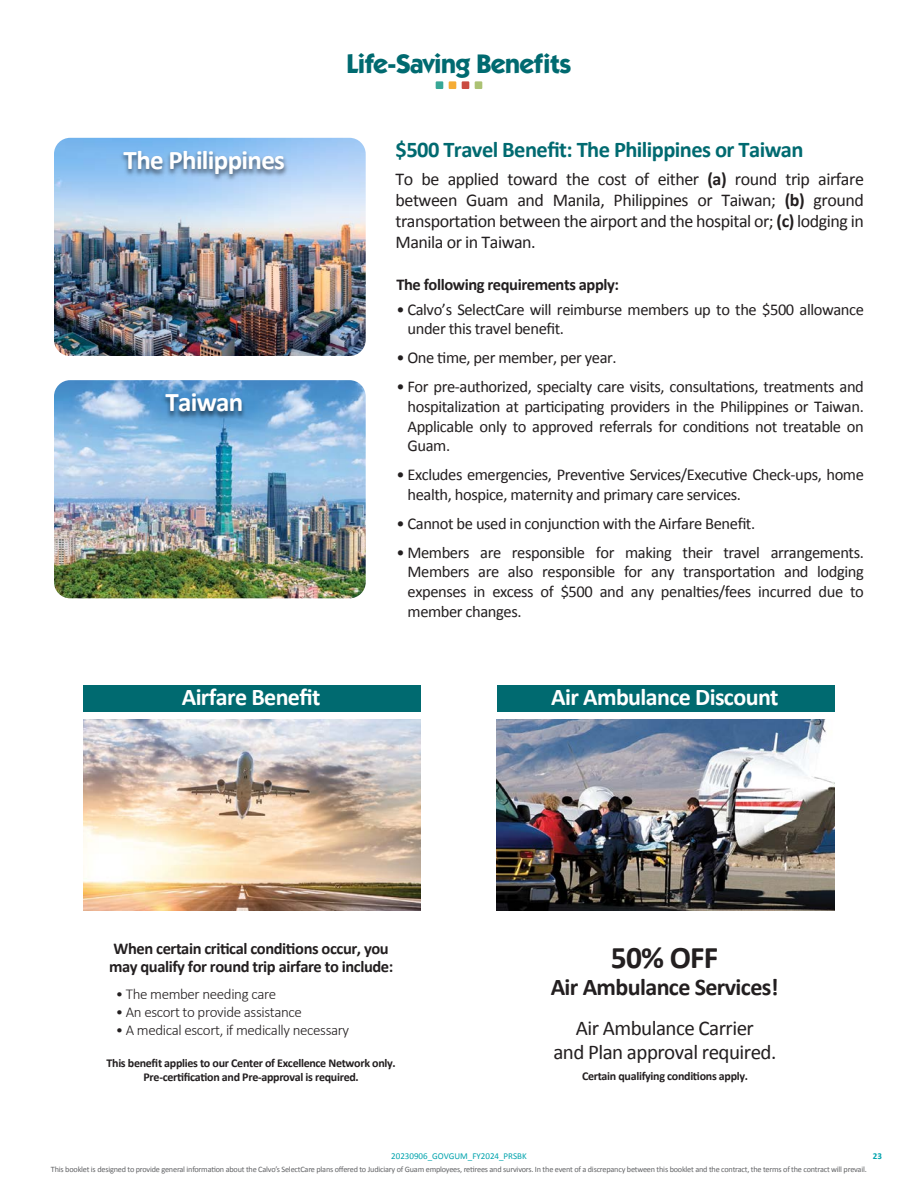
<style>
.page{position:relative;width:918px;height:1188px;background:#fff}
.page>*{position:absolute;margin:0;border:0;box-sizing:border-box;transform-origin:0 0}
.t1{font:700 31.5px "Calibri";color:#231f20}
.t2{font:700 27px "Calibri";letter-spacing:-.025em;color:#fff}
.t3{font:700 27px "ITC Kabel Std";letter-spacing:-.025em;color:#006a70}
.t4{font:700 24px "Calibri";letter-spacing:-.025em;color:#fff}
.t5{font:700 24px "Calibri";letter-spacing:-.025em;color:#231f20}
.t6{font:700 22.5px "Calibri";letter-spacing:-.025em;color:#006a70}
.t7{font:21px/24px "Calibri";letter-spacing:-.025em;color:#231f20;text-align:center}
.t8{font:18px/21px "Calibri";letter-spacing:-.025em;color:#231f20;text-align:justify}
.t9{font:16.5px/19.8px "Calibri";letter-spacing:-.025em;color:#231f20}
.t10{font:700 16.5px/18px "Calibri";letter-spacing:-.025em;color:#231f20}
.t11{font:300 15px "Calibri";letter-spacing:-.025em;color:#231f20}
.t12{font:700 12px/14.4px "Calibri";letter-spacing:-.025em;color:#231f20;text-align:center}
.t13{font:9px "Calibri";color:#00a3ad}
.t14{font:700 9px "Calibri";color:#00a3ad}
.t15{font:8.25px "Calibri";letter-spacing:-.025em;color:#636466}
.s1{font-weight:700}
</style>
<div class="page">
<img style="left:83px;top:720px;width:338px;height:190px">
<div style="left:83px;top:685px;width:338px;height:26px;background:#006a70"></div>
<img style="left:497px;top:720px;width:337px;height:190px">
<div style="left:497px;top:685px;width:337px;height:26px;background:#006a70"></div>
<img style="left:54px;top:138px;width:312px;height:218px">
<img style="left:54px;top:380px;width:312px;height:218px">
<img style="left:69px;top:137px;width:269px;height:94px">
<img style="left:111px;top:343px;width:185px;height:126px">
<p class="t2" style="left:124px;top:141px;width:163px">The Philippines</p>
<p class="t2" style="left:165px;top:383px;width:79px">Taiwan</p>
<p class="t4" style="left:182px;top:680px;width:140px">Airfare Benefit</p>
<p class="t3" style="left:347px;top:47px;width:226px">Life-Saving Benefits</p>
<p class="t6" style="left:395px;top:134px;width:410px">$500 Travel Benefit: The Philippines or Taiwan</p>
<p class="t8" style="left:395px;top:168px;width:470px">To be applied toward the cost of either <span class="s1">(a)</span> round trip airfare between Guam and Manila, Philippines or Taiwan; <span class="s1">(b)</span> ground transportation between the airport and the hospital or; <span class="s1">(c)</span> lodging in Manila or in Taiwan.</p>
<p class="t10" style="left:396px;top:275px;width:224px">The following requirements apply:</p>
<p class="t9" style="left:408px;top:299px;width:458px;text-indent:-11px">• Calvo’s SelectCare will reimburse members up to the $500 allowance under this travel benefit.</p>
<p class="t9" style="left:396px;top:347px;width:222px">• One time, per member, per year.</p>
<p class="t9" style="left:408px;top:376px;width:458px;text-align:justify;text-indent:-11px">• For pre-authorized, specialty care visits, consultations, treatments and hospitalization at participating providers in the Philippines or Taiwan.<br>Applicable only to approved referrals for conditions not treatable on Guam.</p>
<p class="t9" style="left:408px;top:464px;width:458px;text-indent:-11px">• Excludes emergencies, Preventive Services/Executive Check-ups, home health, hospice, maternity and primary care services.</p>
<p class="t9" style="left:396px;top:513px;width:360px">• Cannot be used in conjunction with the Airfare Benefit.</p>
<p class="t9" style="left:408px;top:542px;width:458px;text-align:justify;text-indent:-11px">• Members are responsible for making their travel arrangements.<br>Members are also responsible for any transportation and lodging expenses in excess of $500 and any penalties/fees incurred due to member changes.</p>
<p class="t4" style="left:551px;top:680px;width:229px">Air Ambulance Discount</p>
<p class="t10" style="left:109px;top:939px;width:286px">When certain critical conditions occur, you may qualify for round trip airfare to include:</p>
<p class="t11" style="left:116px;top:985px;width:162px">• The member needing care</p>
<p class="t11" style="left:116px;top:1003px;width:188px">• An escort to provide assistance</p>
<p class="t11" style="left:116px;top:1021px;width:235px">• A medical escort, if medically necessary</p>
<p class="t12" style="left:107px;top:1055px;width:291px">This benefit applies to our Center of Excellence Network only.<br>Pre-certification and Pre-approval is required.</p>
<p class="t1" style="left:611px;top:936px;width:109px">50% OFF</p>
<p class="t5" style="left:551px;top:970px;width:229px">Air Ambulance Services!</p>
<p class="t7" style="left:553px;top:1016px;width:225px">Air Ambulance Carrier<br>and Plan approval required.</p>
<p class="t12" style="left:582px;top:1069px;width:168px">Certain qualifying conditions apply.</p>
<p class="t13" style="left:391px;top:1150px;width:137px">20230906_GOVGUM_FY2024_PRSBK</p>
<p class="t14" style="left:873px;top:1150px;width:11px">23</p>
<p class="t15" style="left:51px;top:1163px;width:817px">This booklet is designed to provide general information about the Calvo’s SelectCare plans offered to Judiciary of Guam employees, retirees and survivors. In the event of a discrepancy between this booklet and the contract, the terms of the contract will prevail.</p>
</div>
